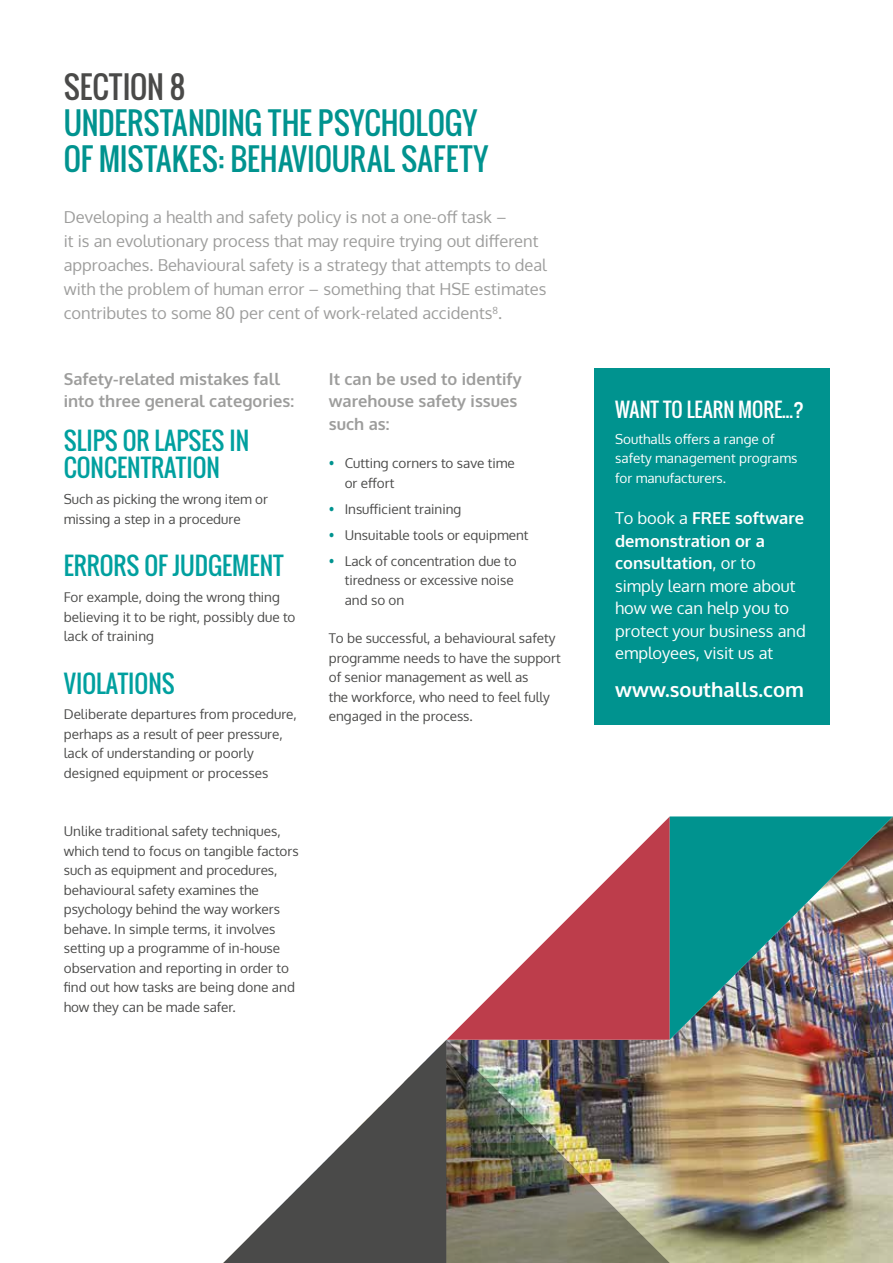
<style>
.page{position:relative;width:893px;height:1263px;background:#fff}
.page>*{position:absolute;margin:0;border:0;box-sizing:border-box;transform-origin:0 0}
.t1{font:30px/36px "Oswald";color:#00938f}
.t2{font:30px "Oswald";letter-spacing:-.005em;color:#4a4a49}
.t3{font:24px/27px "Oswald";color:#00a09f}
.t4{font:700 20.25px "Oxygen";color:#fff}
.t5{font:19.5px "Oswald";color:#fff}
.t6{font:16.5px/24px "Oxygen";color:#9d9d9c}
.t7{font:16.5px/22.5px "Oxygen";color:#fff}
.t8{font:700 16.5px/22.5px "Oxygen";color:#9d9d9c}
.t9{font:13.5px/19.5px "Oxygen";color:#4a4a49}
.t10{font:13.5px/19.5px "Oxygen";color:#fff}
.s1{color:#00938f}
.s2{font-weight:700}
</style>
<div class="page">
<div style="left:594px;top:368px;width:235px;height:357px;background:#00938f"></div>
<img style="left:670px;top:1040px;width:223px;height:223px">
<svg style="left:223px;top:1040px;width:223px;height:223px"></svg>
<svg style="left:446px;top:816px;width:224px;height:224px"></svg>
<img style="left:670px;top:816px;width:223px;height:224px">
<img style="left:446px;top:1040px;width:224px;height:223px">
<h1 class="t2" style="left:64px;top:64px;width:123px">SECTION 8</h1>
<h1 class="t1" style="left:64px;top:105px;width:426px">UNDERSTANDING THE PSYCHOLOGY<br>OF MISTAKES: BEHAVIOURAL SAFETY</h1>
<p class="t6" style="left:64px;top:205px;width:485px">Developing a health and safety policy is not a one-off task –<br>it is an evolutionary process that may require trying out different approaches. Behavioural safety is a strategy that attempts to deal with the problem of human error – something that HSE estimates contributes to some 80 per cent of work-related accidents<sup>8</sup>.</p>
<p class="t8" style="left:64px;top:368px;width:232px">Safety-related mistakes fall into three general categories:</p>
<h2 class="t3" style="left:64px;top:427px;width:187px">SLIPS OR LAPSES IN<br>CONCENTRATION</h2>
<p class="t9" style="left:64px;top:490px;width:206px">Such as picking the wrong item or missing a step in a procedure</p>
<h2 class="t3" style="left:64px;top:552px;width:221px">ERRORS OF JUDGEMENT</h2>
<p class="t9" style="left:64px;top:587px;width:233px">For example, doing the wrong thing believing it to be right, possibly due to lack of training</p>
<h2 class="t3" style="left:64px;top:670px;width:112px">VIOLATIONS</h2>
<p class="t9" style="left:64px;top:705px;width:234px">Deliberate departures from procedure, perhaps as a result of peer pressure, lack of understanding or poorly designed equipment or processes</p>
<p class="t9" style="left:64px;top:821px;width:236px">Unlike traditional safety techniques, which tend to focus on tangible factors such as equipment and procedures, behavioural safety examines the psychology behind the way workers behave. In simple terms, it involves setting up a programme of in-house observation and reporting in order to find out how tasks are being done and how they can be made safer.</p>
<p class="t8" style="left:329px;top:368px;width:194px">It can be used to identify warehouse safety issues such as:</p>
<p class="t9" style="left:345px;top:454px;width:172px;text-indent:-16px"><span class="s1">•</span> Cutting corners to save time or effort</p>
<p class="t9" style="left:329px;top:499px;width:134px"><span class="s1">•</span> Insufficient training</p>
<p class="t9" style="left:329px;top:525px;width:201px"><span class="s1">•</span> Unsuitable tools or equipment</p>
<p class="t9" style="left:345px;top:551px;width:174px;text-indent:-16px"><span class="s1">•</span> Lack of concentration due to tiredness or excessive noise and so on</p>
<p class="t9" style="left:329px;top:629px;width:233px">To be successful, a behavioural safety programme needs to have the support of senior management as well as<br>the workforce, who need to feel fully engaged in the process.</p>
<h3 class="t5" style="left:615px;top:395px;width:191px">WANT TO LEARN MORE...?</h3>
<p class="t10" style="left:615px;top:429px;width:184px">Southalls offers a range of safety management programs for manufacturers.</p>
<p class="t7" style="left:615px;top:507px;width:192px">To book a <span class="s2">FREE software demonstration or a consultation</span>, or to simply learn more about how we can help you to protect your business and employees, visit us at</p>
<h3 class="t4" style="left:615px;top:677px;width:190px">www.southalls.com</h3>
</div>
